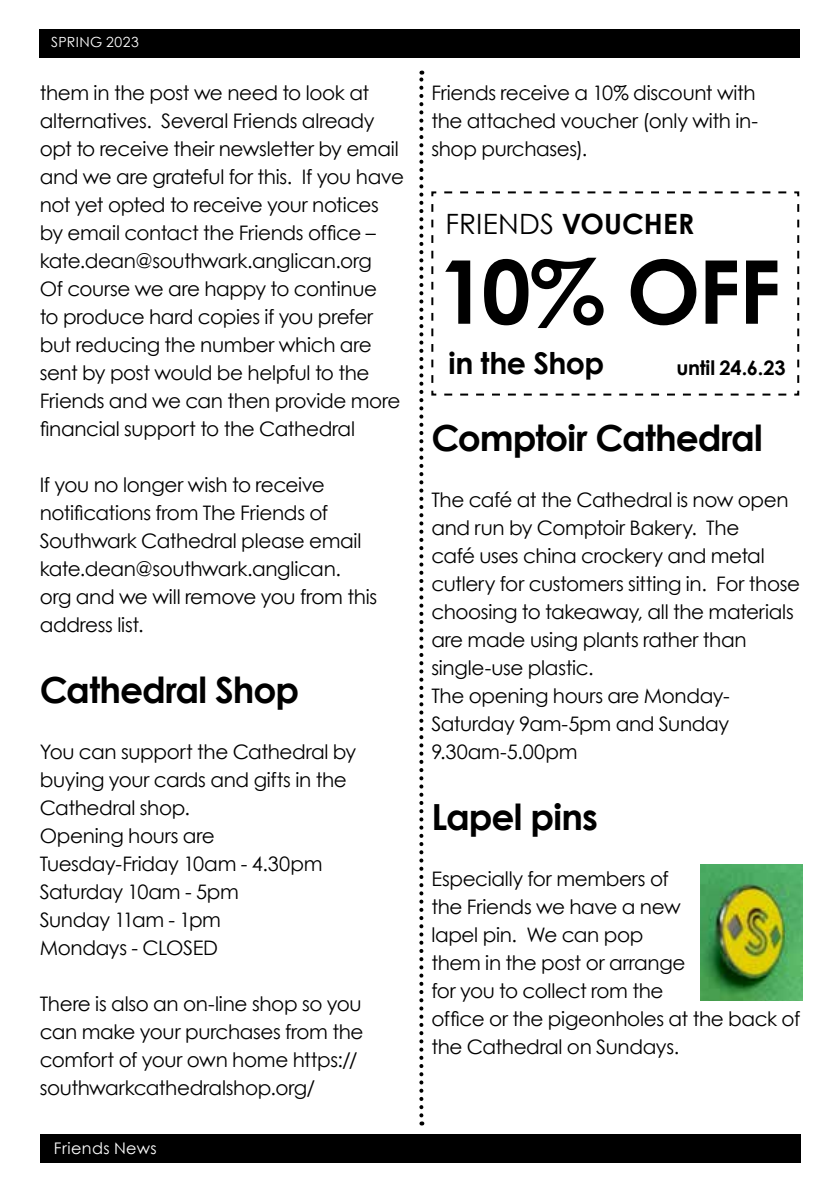
<style>
.page{position:relative;width:840px;height:1191px;background:#fff}
.page>*{position:absolute;margin:0;border:0;box-sizing:border-box;transform-origin:0 0}
.t1{font:700 88px "Century Gothic";color:#000}
.t2{font:700 36px "Century Gothic";letter-spacing:-.025em;color:#000}
.t3{font:700 30px "Century Gothic";letter-spacing:-.015em;color:#000}
.t4{font:28px "Century Gothic";letter-spacing:.005em;color:#000}
.t5{font:20px/28px "Century Gothic";letter-spacing:-.02em;color:#000}
.t6{font:700 20px "Century Gothic";letter-spacing:-.01em;color:#000}
.t7{font:16px "Century Gothic";letter-spacing:.025em;color:#fff}
.t8{font:14px "Century Gothic";letter-spacing:.03em;color:#fff}
.s1{font-weight:700}
</style>
<div class="page">
<div style="left:40px;top:1134px;width:760px;height:28px;background:#000"></div>
<div style="left:40px;top:29px;width:759px;height:29px;background:#000"></div>
<svg style="left:419px;top:71px;width:4px;height:1044px"></svg>
<svg style="left:431px;top:191px;width:368px;height:205px"></svg>
<img style="left:700px;top:864px;width:101px;height:137px">
<p class="t8" style="left:51px;top:33px;width:89px">SPRING 2023</p>
<p class="t5" style="left:40px;top:78px;width:365px">them in the post we need to look at alternatives. Several Friends already opt to receive their newsletter by email and we are grateful for this. If you have not yet opted to receive your notices by email contact the Friends office – kate.dean@southwark.anglican.org<br>Of course we are happy to continue<br>to produce hard copies if you prefer but reducing the number which are sent by post would be helpful to the Friends and we can then provide more financial support to the Cathedral</p>
<p class="t5" style="left:40px;top:470px;width:339px">If you no longer wish to receive notifications from The Friends of<br>Southwark Cathedral please email kate.dean@southwark.anglican. org and we will remove you from this address list.</p>
<h2 class="t2" style="left:40px;top:662px;width:261px">Cathedral Shop</h2>
<p class="t5" style="left:40px;top:737px;width:318px">You can support the Cathedral by buying your cards and gifts in the<br>Cathedral shop.<br>Opening hours are<br>Tuesday-Friday 10am - 4.30pm<br>Saturday 10am - 5pm<br>Sunday 11am - 1pm<br>Mondays - CLOSED</p>
<p class="t5" style="left:40px;top:989px;width:325px">There is also an on-line shop so you can make your purchases from the comfort of your own home https:// southwarkcathedralshop.org/</p>
<p class="t7" style="left:54px;top:1137px;width:104px">Friends News</p>
<p class="t5" style="left:431px;top:78px;width:328px">Friends receive a 10% discount with the attached voucher (only with in&shy;shop purchases).</p>
<h3 class="t4" style="left:445px;top:204px;width:250px">FRIENDS <span class="s1">VOUCHER</span></h3>
<h1 class="t1" style="left:437px;top:225px;width:344px">10% OFF</h1>
<h3 class="t3" style="left:448px;top:340px;width:157px">in the Shop</h3>
<p class="t6" style="left:676px;top:352px;width:111px">until 24.6.23</p>
<h2 class="t2" style="left:431px;top:410px;width:333px">Comptoir Cathedral</h2>
<p class="t5" style="left:431px;top:485px;width:370px">The café at the Cathedral is now open and run by Comptoir Bakery. The<br>café uses china crockery and metal cutlery for customers sitting in. For those choosing to takeaway, all the materials are made using plants rather than single-use plastic.<br>The opening hours are Monday-<br>Saturday 9am-5pm and Sunday<br>9.30am-5.00pm</p>
<h2 class="t2" style="left:431px;top:789px;width:168px">Lapel pins</h2>
<p class="t5" style="left:431px;top:864px;width:370px">Especially for members of<br>the Friends we have a new<br>lapel pin. We can pop<br>them in the post or arrange<br>for you to collect rom the<br>office or the pigeonholes at the back of the Cathedral on Sundays.</p>
</div>
